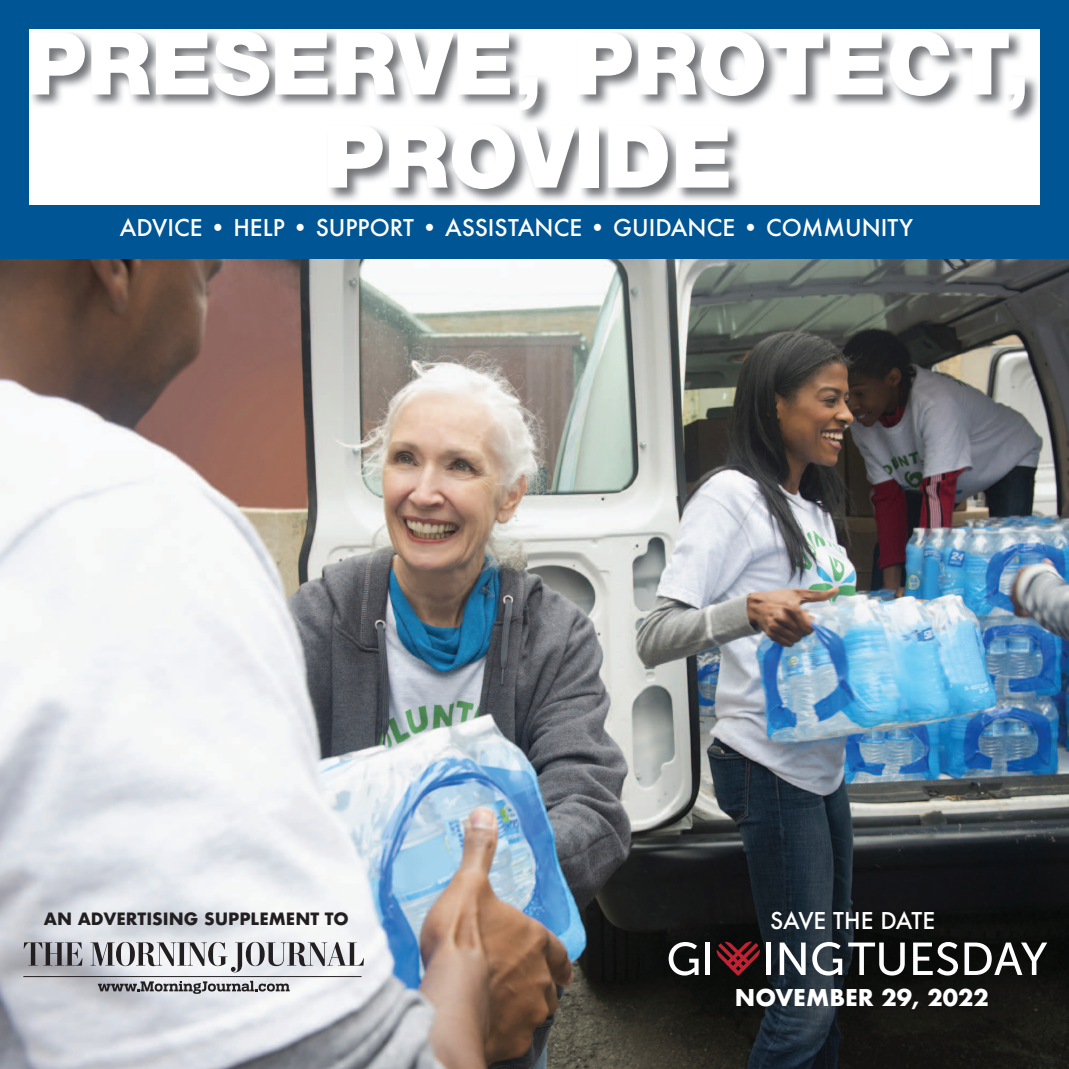
<style>
.page{position:relative;width:1069px;height:1069px;background:#fff}
.page>*{position:absolute;margin:0;border:0;box-sizing:border-box;transform-origin:0 0}
.t1{font:900 87px/93px "Helvetica Neue LT Std";color:#fff;text-align:center}
.t2{font:500 22.5px "Futura";color:#fff}
.t3{font:700 22.5px "Futura";color:#fff}
.t4{font:700 16.5px "Futura";color:#231f20}
</style>
<div class="page">
<img style="left:0;top:259px;width:1068px;height:809px">
<svg style="left:668px;top:941px;width:30px;height:34px"></svg>
<div style="left:705px;top:942px;width:5px;height:32px;background:#fff"></div>
<hr style="left:766px;top:942px;width:4px;height:32px;background:#fff">
<svg style="left:779px;top:942px;width:26px;height:32px"></svg>
<svg style="left:812px;top:941px;width:30px;height:34px"></svg>
<svg style="left:716px;top:941px;width:43px;height:34px"></svg>
<svg style="left:848px;top:942px;width:56px;height:33px"></svg>
<svg style="left:912px;top:941px;width:45px;height:34px"></svg>
<svg style="left:964px;top:942px;width:82px;height:32px"></svg>
<div style="left:0;top:0;width:1068px;height:259px;background:#005595"></div>
<img style="left:29px;top:30px;width:1010px;height:174px">
<svg style="left:24px;top:942px;width:58px;height:23px"></svg>
<svg style="left:90px;top:941px;width:274px;height:31px"></svg>
<svg style="left:98px;top:980px;width:191px;height:13px;background:#99999d"></svg>
<hr style="left:23px;top:976px;width:338px;height:1px;background:#231f20">
<h1 class="t1" style="left:25px;top:17px;width:1006px">PRESERVE, PROTECT,<br>PROVIDE</h1>
<p class="t2" style="left:120px;top:212px;width:794px">ADVICE • HELP • SUPPORT • ASSISTANCE • GUIDANCE • COMMUNITY</p>
<p class="t4" style="left:44px;top:906px;width:306px">AN ADVERTISING SUPPLEMENT TO</p>
<p class="t2" style="left:769px;top:905px;width:166px">SAVE THE DATE</p>
<p class="t3" style="left:734px;top:981px;width:255px">NOVEMBER 29, 2022</p>
</div>
